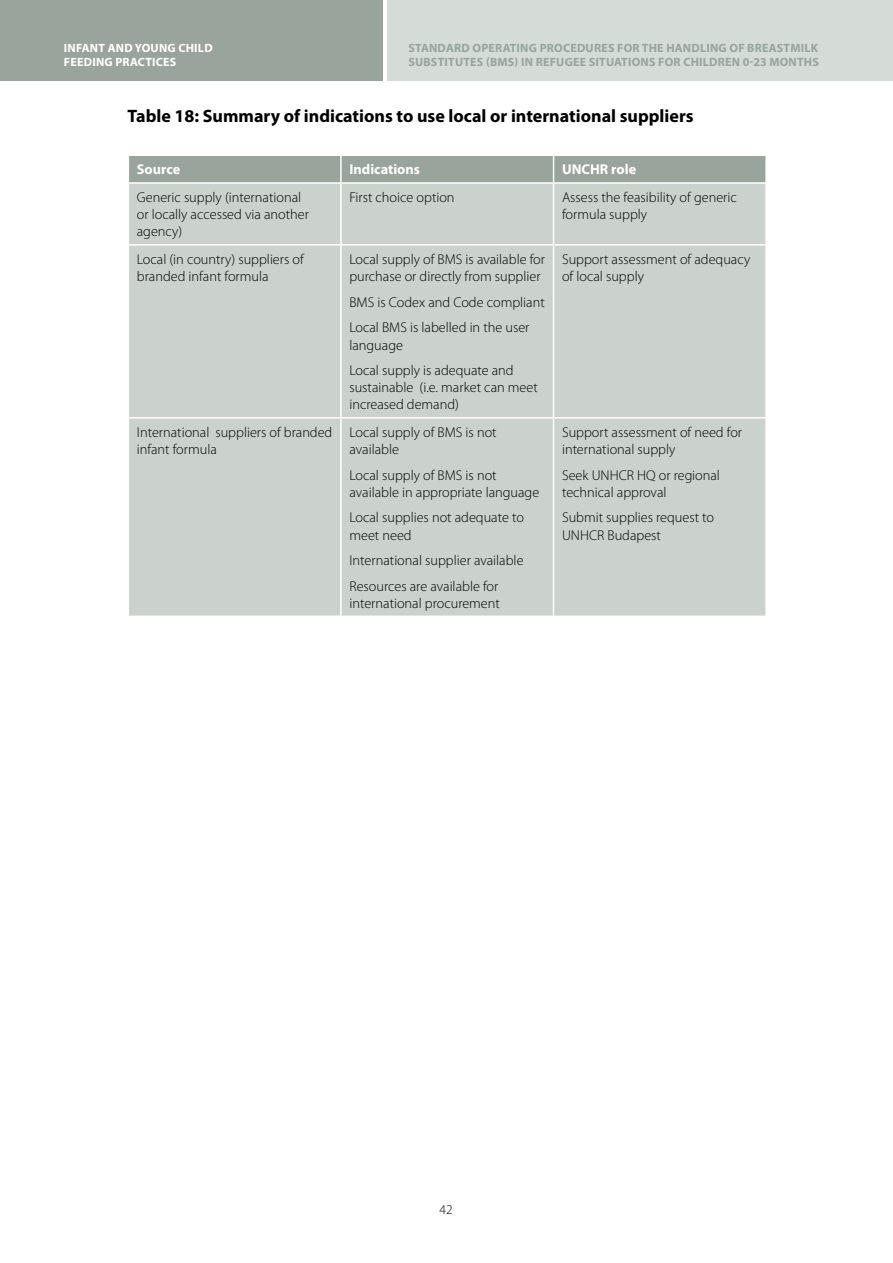
<style>
.page{position:relative;width:893px;height:1263px;background:#fff}
.page>*{position:absolute;margin:0;border:0;box-sizing:border-box;transform-origin:0 0}
.t1{font:700 18px "Myriad Pro";color:#000}
.t2{font:300 14.25px/17.1px "Myriad Pro";color:#000}
.t3{font:700 14.25px "Myriad Pro";color:#fff}
.t4{font:300 13.5px "Myriad Pro";color:#000}
.t5{font:700 12px/14.4px "Myriad Pro";letter-spacing:.02em;color:#99a49c}
.t6{font:700 12px/14.4px "Myriad Pro";letter-spacing:.02em;color:#fff}
</style>
<div class="page">
<div style="left:0;top:0;width:383px;height:81px;background:#99a49c"></div>
<div style="left:387px;top:0;width:506px;height:81px;background:#d5dbd7"></div>
<div style="left:129px;top:184px;width:636px;height:432px;background:#cbd2cd"></div>
<div style="left:129px;top:155px;width:636px;height:27px;background:#99a49c"></div>
<hr style="left:340px;top:184px;width:2px;height:60px;background:#fff">
<hr style="left:553px;top:184px;width:1px;height:60px;background:#fff">
<hr style="left:128px;top:244px;width:213px;height:2px;background:#fff">
<hr style="left:341px;top:244px;width:213px;height:2px;background:#fff">
<hr style="left:340px;top:246px;width:2px;height:171px;background:#fff">
<hr style="left:554px;top:244px;width:213px;height:2px;background:#fff">
<hr style="left:553px;top:246px;width:1px;height:171px;background:#fff">
<hr style="left:128px;top:417px;width:213px;height:1px;background:#fff">
<hr style="left:341px;top:417px;width:213px;height:1px;background:#fff">
<hr style="left:340px;top:418px;width:2px;height:198px;background:#fff">
<hr style="left:554px;top:417px;width:213px;height:1px;background:#fff">
<hr style="left:553px;top:418px;width:1px;height:198px;background:#fff">
<p class="t6" style="left:64px;top:40px;width:150px">INFANT AND YOUNG CHILD<br>FEEDING PRACTICES</p>
<p class="t5" style="left:408px;top:40px;width:411px">STANDARD OPERATING PROCEDURES FOR THE HANDLING OF BREASTMILK<br>SUBSTITUTES (BMS) IN REFUGEE SITUATIONS FOR CHILDREN 0-23 MONTHS</p>
<p class="t1" style="left:128px;top:105px;width:568px">TABLE 18: SUMMARY OF INDICATIONS TO USE LOCAL OR INTERNATIONAL SUPPLIERS</p>
<p class="t3" style="left:137px;top:162px;width:45px">SOURCE</p>
<p class="t3" style="left:349px;top:162px;width:72px">INDICATIONS</p>
<p class="t3" style="left:562px;top:162px;width:76px">UNCHR ROLE</p>
<p class="t2" style="left:137px;top:189px;width:174px">Generic supply (international or locally accessed via another agency)</p>
<p class="t2" style="left:349px;top:189px;width:107px">First choice option</p>
<p class="t2" style="left:562px;top:189px;width:176px">Assess the feasibility of generic formula supply</p>
<p class="t2" style="left:137px;top:251px;width:169px">Local (in country) suppliers of branded infant formula</p>
<p class="t2" style="left:349px;top:251px;width:197px">Local supply of BMS is available for purchase or directly from supplier</p>
<p class="t2" style="left:349px;top:289px;width:197px;line-height:25.7px">BMS is Codex and Code compliant<br>Local BMS is labelled in the user</p>
<p class="t2" style="left:349px;top:332px;width:166px;line-height:25.7px">language<br>Local supply is adequate and</p>
<p class="t2" style="left:349px;top:379px;width:190px">sustainable (i.e. market can meet increased demand)</p>
<p class="t2" style="left:562px;top:251px;width:190px">Support assessment of adequacy of local supply</p>
<p class="t2" style="left:137px;top:424px;width:197px">International suppliers of branded infant formula</p>
<p class="t2" style="left:349px;top:424px;width:149px">Local supply of BMS is not available</p>
<p class="t2" style="left:349px;top:467px;width:191px">Local supply of BMS is not available in appropriate language</p>
<p class="t2" style="left:349px;top:509px;width:176px">Local supplies not adequate to meet need</p>
<p class="t2" style="left:349px;top:548px;width:176px;line-height:25.7px">International supplier available<br>Resources are available for</p>
<p class="t2" style="left:349px;top:595px;width:152px">international procurement</p>
<p class="t2" style="left:562px;top:424px;width:182px">Support assessment of need for international supply</p>
<p class="t2" style="left:562px;top:467px;width:159px">Seek UNHCR HQ or regional technical approval</p>
<p class="t2" style="left:562px;top:509px;width:154px">Submit supplies request to<br>UNHCR Budapest</p>
<p class="t4" style="left:440px;top:1202px;width:15px">42</p>
</div>
